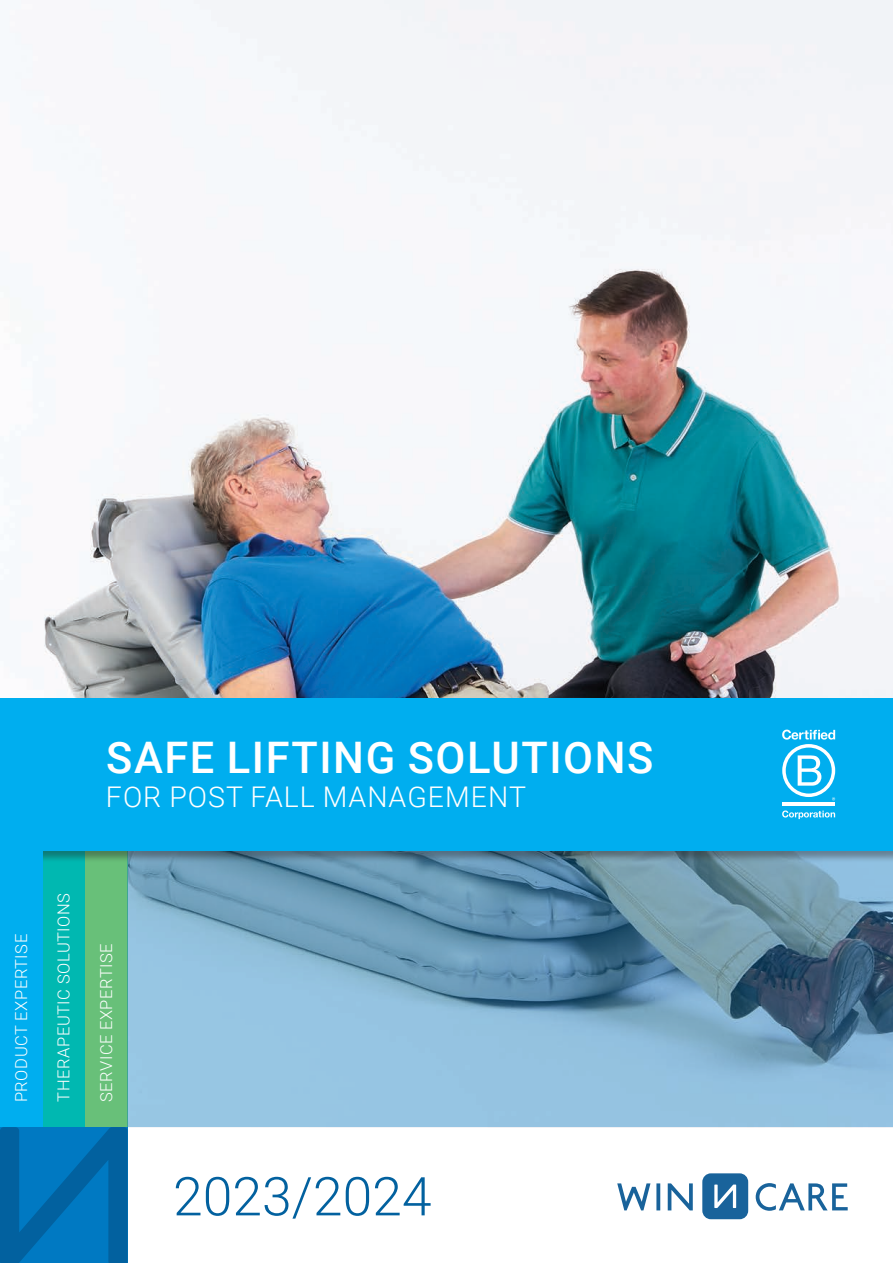
<style>
.page{position:relative;width:893px;height:1263px;background:#fff}
.page>*{position:absolute;margin:0;border:0;box-sizing:border-box;transform-origin:0 0}
.t1{font:300 53.55px "Roboto";color:#02619f}
.t2{font:500 43.5px "Roboto";letter-spacing:.035em;color:#fff}
.t3{font:300 28.5px "Roboto";letter-spacing:.035em;color:#fff}
.t4{font:300 16.5px "Roboto";letter-spacing:.035em;color:#fff}
</style>
<div class="page">
<img style="left:44px;top:0;width:849px;height:698px">
<div style="left:43px;top:850px;width:42px;height:277px;background:#00b8b1"></div>
<div style="left:85px;top:850px;width:43px;height:277px;background:#68c079"></div>
<svg style="left:0;top:1127px;width:128px;height:136px;background:#006eb2"></svg>
<div style="left:702px;top:1173px;width:46px;height:46px;background:#19639b;border-radius:9px"></div>
<svg style="left:714px;top:1184px;width:22px;height:24px"></svg>
<svg style="left:756px;top:1183px;width:92px;height:28px"></svg>
<svg style="left:668px;top:1183px;width:25px;height:27px"></svg>
<svg style="left:656px;top:1183px;width:4px;height:27px"></svg>
<svg style="left:617px;top:1183px;width:33px;height:27px"></svg>
<svg style="left:128px;top:862px;width:765px;height:265px;background:#7aa7c3"></svg>
<div style="left:0;top:698px;width:893px;height:164px;background:#231f20;opacity:.4"></div>
<div style="left:0;top:698px;width:893px;height:152px;background:#00aeef"></div>
<div style="left:0;top:840px;width:43px;height:287px;background:#00aeef"></div>
<hr style="left:782px;top:803px;width:53px;height:3px;background:#fff">
<svg style="left:782px;top:730px;width:53px;height:70px"></svg>
<svg style="left:782px;top:810px;width:53px;height:9px"></svg>
<h2 class="t2" style="left:106px;top:727px;width:549px">SAFE LIFTING SOLUTIONS</h2>
<h3 class="t3" style="left:106px;top:777px;width:422px">FOR POST FALL MANAGEMENT</h3>
<p class="t4" style="left:10px;top:1102px;width:170px;rotate:-90deg">PRODUCT EXPERTISE</p>
<p class="t4" style="left:52px;top:1102px;width:210px;rotate:-90deg">THERAPEUTIC SOLUTIONS</p>
<p class="t4" style="left:95px;top:1102px;width:161px;rotate:-90deg">SERVICE EXPERTISE</p>
<h1 class="t1" style="left:173px;top:1159px;width:260px">2023/2024</h1>
</div>
